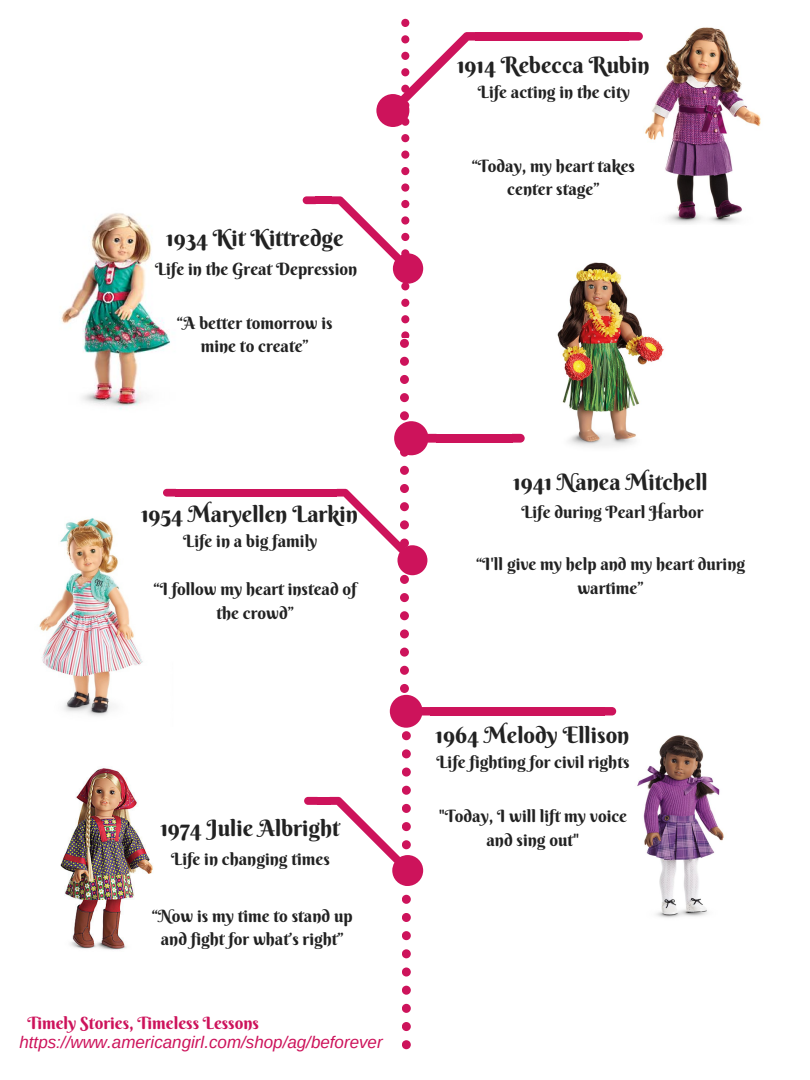
<style>
.page{position:relative;width:810px;height:1080px;background:#fff}
.page>*{position:absolute;margin:0;border:0;box-sizing:border-box;transform-origin:0 0}
.t1{font:22.62px "Berkshire Swash";color:#222}
.t2{font:17px/23.4px "Berkshire Swash";color:#222;text-align:center}
.t3{font:italic 17px "Arimo";color:#cd135b}
.t4{font:17px "Berkshire Swash";color:#cd135b}
</style>
<div class="page">
<div style="left:401px;top:151px;width:8px;height:8px;background:#cd135b;border-radius:50%"></div>
<div style="left:401px;top:167px;width:8px;height:8px;background:#cd135b;border-radius:50%"></div>
<div style="left:401px;top:134px;width:8px;height:8px;background:#cd135b;border-radius:50%"></div>
<div style="left:401px;top:282px;width:8px;height:8px;background:#cd135b;border-radius:50%"></div>
<div style="left:401px;top:299px;width:8px;height:8px;background:#cd135b;border-radius:50%"></div>
<div style="left:401px;top:315px;width:8px;height:8px;background:#cd135b;border-radius:50%"></div>
<div style="left:401px;top:183px;width:8px;height:9px;background:#cd135b;border-radius:50%"></div>
<div style="left:400px;top:593px;width:9px;height:9px;background:#cd135b;border-radius:50%"></div>
<div style="left:400px;top:575px;width:9px;height:9px;background:#cd135b;border-radius:50%"></div>
<div style="left:400px;top:611px;width:9px;height:9px;background:#cd135b;border-radius:50%"></div>
<div style="left:400px;top:666px;width:9px;height:9px;background:#cd135b;border-radius:50%"></div>
<div style="left:400px;top:648px;width:9px;height:9px;background:#cd135b;border-radius:50%"></div>
<div style="left:400px;top:629px;width:9px;height:9px;background:#cd135b;border-radius:50%"></div>
<div style="left:400px;top:411px;width:9px;height:9px;background:#cd135b;border-radius:50%"></div>
<div style="left:400px;top:393px;width:9px;height:9px;background:#cd135b;border-radius:50%"></div>
<div style="left:400px;top:375px;width:9px;height:9px;background:#cd135b;border-radius:50%"></div>
<div style="left:400px;top:357px;width:9px;height:9px;background:#cd135b;border-radius:50%"></div>
<div style="left:400px;top:484px;width:9px;height:9px;background:#cd135b;border-radius:50%"></div>
<div style="left:400px;top:466px;width:9px;height:9px;background:#cd135b;border-radius:50%"></div>
<svg style="left:400px;top:448px;width:9px;height:9px"></svg>
<svg style="left:400px;top:331px;width:9px;height:17px"></svg>
<div style="left:402px;top:949px;width:9px;height:9px;background:#cd135b;border-radius:50%"></div>
<div style="left:402px;top:931px;width:9px;height:9px;background:#cd135b;border-radius:50%"></div>
<div style="left:402px;top:967px;width:9px;height:10px;background:#cd135b;border-radius:50%"></div>
<div style="left:402px;top:895px;width:9px;height:9px;background:#cd135b;border-radius:50%"></div>
<svg style="left:402px;top:1040px;width:9px;height:9px"></svg>
<div style="left:402px;top:1022px;width:9px;height:9px;background:#cd135b;border-radius:50%"></div>
<div style="left:402px;top:1004px;width:9px;height:9px;background:#cd135b;border-radius:50%"></div>
<div style="left:402px;top:986px;width:9px;height:9px;background:#cd135b;border-radius:50%"></div>
<div style="left:402px;top:913px;width:9px;height:9px;background:#cd135b;border-radius:50%"></div>
<div style="left:402px;top:768px;width:9px;height:9px;background:#cd135b;border-radius:50%"></div>
<div style="left:402px;top:749px;width:9px;height:9px;background:#cd135b;border-radius:50%"></div>
<div style="left:402px;top:731px;width:9px;height:9px;background:#cd135b;border-radius:50%"></div>
<div style="left:402px;top:786px;width:9px;height:9px;background:#cd135b;border-radius:50%"></div>
<svg style="left:330px;top:797px;width:93px;height:89px"></svg>
<div style="left:401px;top:864px;width:14px;height:13px;background:#cd135b;border-radius:50%"></div>
<div style="left:317px;top:797px;width:13px;height:8px;background:#cd135b"></div>
<svg style="left:304px;top:797px;width:13px;height:8px"></svg>
<img style="left:60px;top:768px;width:93px;height:182px">
<svg style="left:605px;top:707px;width:11px;height:9px"></svg>
<div style="left:430px;top:707px;width:175px;height:9px;background:#cd135b"></div>
<svg style="left:390px;top:684px;width:40px;height:44px"></svg>
<div style="left:399px;top:704px;width:14px;height:15px;background:#cd135b;border-radius:50%"></div>
<img style="left:637px;top:735px;width:87px;height:183px">
<svg style="left:337px;top:489px;width:90px;height:86px"></svg>
<div style="left:406px;top:554px;width:13px;height:13px;background:#cd135b;border-radius:50%"></div>
<div style="left:176px;top:489px;width:161px;height:8px;background:#cd135b"></div>
<svg style="left:163px;top:489px;width:13px;height:8px"></svg>
<img style="left:39px;top:518px;width:104px;height:199px">
<img style="left:513px;top:262px;width:151px;height:185px">
<svg style="left:512px;top:434px;width:13px;height:9px"></svg>
<div style="left:436px;top:434px;width:76px;height:9px;background:#cd135b"></div>
<svg style="left:394px;top:421px;width:43px;height:34px"></svg>
<div style="left:404px;top:431px;width:15px;height:15px;background:#cd135b;border-radius:50%"></div>
<svg style="left:332px;top:196px;width:91px;height:88px"></svg>
<div style="left:401px;top:262px;width:14px;height:13px;background:#cd135b;border-radius:50%"></div>
<div style="left:315px;top:196px;width:17px;height:8px;background:#cd135b"></div>
<svg style="left:303px;top:196px;width:12px;height:8px"></svg>
<img style="left:61px;top:213px;width:110px;height:197px">
<img style="left:645px;top:27px;width:116px;height:197px">
<svg style="left:376px;top:19px;width:100px;height:108px"></svg>
<div style="left:386px;top:103px;width:14px;height:15px;background:#cd135b;border-radius:50%"></div>
<div style="left:476px;top:32px;width:153px;height:9px;background:#cd135b"></div>
<svg style="left:629px;top:32px;width:14px;height:9px"></svg>
<h1 class="t1" style="left:166px;top:224px;width:179px">1934 Kit Kittredge</h1>
<p class="t2" style="left:155px;top:257px;width:204px">Life in the Great Depression</p>
<p class="t2" style="left:177px;top:311px;width:157px">“A better tomorrow is mine to create”</p>
<h1 class="t1" style="left:141px;top:500px;width:219px">1954 Maryellen Larkin</h1>
<p class="t2" style="left:183px;top:529px;width:136px">Life in a big family</p>
<p class="t2" style="left:154px;top:577px;width:205px">“I follow my heart instead of the crowd”</p>
<h1 class="t1" style="left:160px;top:814px;width:181px">1974 Julie Albright</h1>
<p class="t2" style="left:171px;top:847px;width:160px">Life in changing times</p>
<p class="t2" style="left:152px;top:904px;width:202px">“Now is my time to stand up and fight for what’s right”</p>
<p class="t4" style="left:27px;top:1013px;width:233px">Timely Stories, Timeless Lessons</p>
<p class="t3" style="left:19px;top:1032px;width:365px">https://www.americangirl.com/shop/ag/beforever</p>
<h1 class="t1" style="left:457px;top:51px;width:194px">1914 Rebecca Rubin</h1>
<p class="t2" style="left:478px;top:80px;width:153px">Life acting in the city</p>
<p class="t2" style="left:472px;top:154px;width:165px">“Today, my heart takes center stage”</p>
<h1 class="t1" style="left:513px;top:468px;width:196px">1941 Nanea Mitchell</h1>
<p class="t2" style="left:521px;top:501px;width:184px">Life during Pearl Harbor</p>
<p class="t2" style="left:476px;top:553px;width:271px">“I'll give my help and my heart during wartime”</p>
<h1 class="t1" style="left:436px;top:721px;width:195px">1964 Melody Ellison</h1>
<p class="t2" style="left:437px;top:750px;width:194px">Life fighting for civil rights</p>
<p class="t2" style="left:439px;top:804px;width:190px">"Today, I will lift my voice and sing out"</p>
</div>
